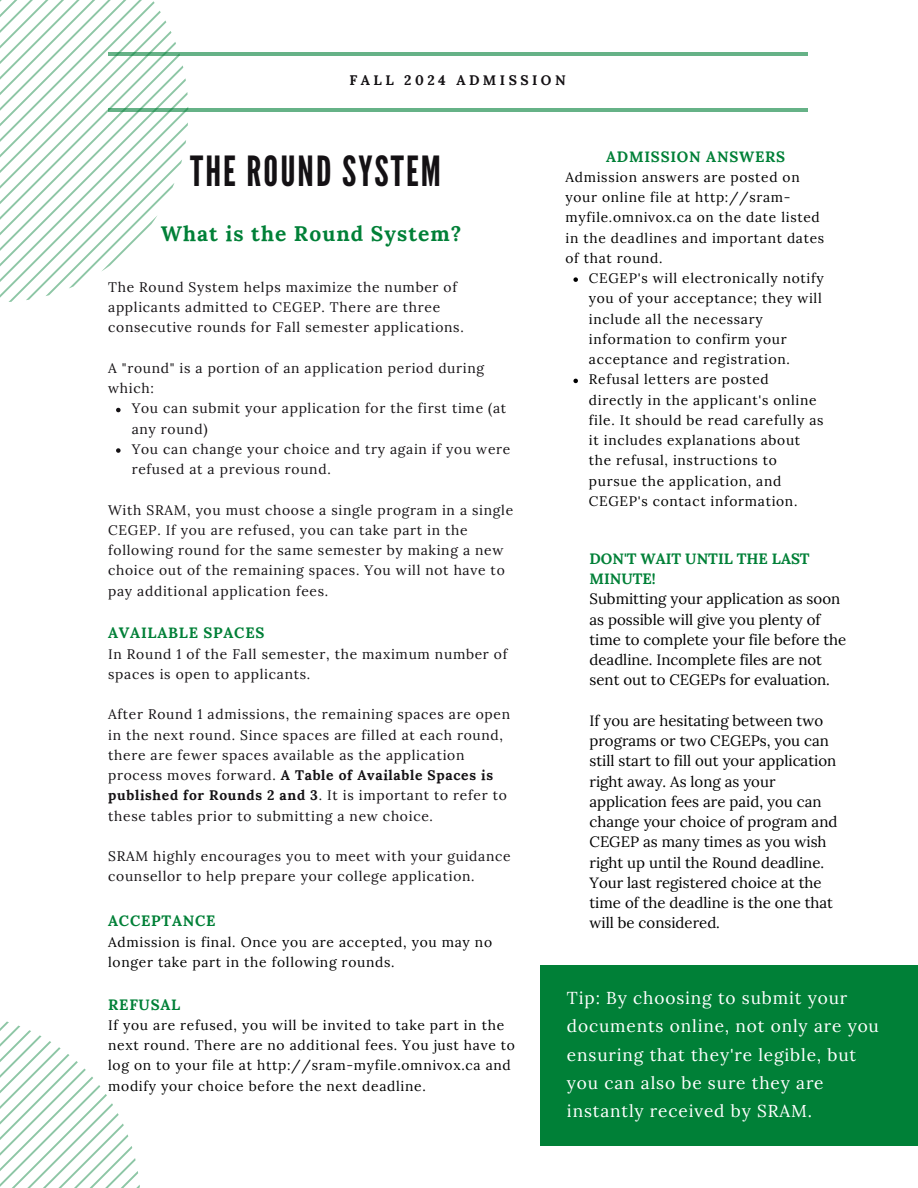
<style>
.page{position:relative;width:918px;height:1188px;background:#fff}
.page>*{position:absolute;margin:0;border:0;box-sizing:border-box;transform-origin:0 0}
.t1{font:41.55px "League Gothic";letter-spacing:.05em;color:#141114}
.t2{font:700 21px "Lora";letter-spacing:.05em;color:#008037}
.t3{font:17.25px/28.2px "Lora";letter-spacing:.05em;color:#fff}
.t4{font:15px/20.2px "Lora";color:#000}
.t5{font:700 15px "Lora";letter-spacing:.05em;color:#008037}
.t6{font:700 15px/20.2px "Lora";color:#008037}
.t7{font:13.8px/20.2px "Lora";letter-spacing:.05em;color:#141114}
.t8{font:13.8px/20.2px "Lora";letter-spacing:.05em;color:#000}
.t9{font:700 13.8px "Lora";letter-spacing:.25em;color:#141114}
.s1{font-weight:700}
</style>
<div class="page">
<svg style="left:0;top:0;width:188px;height:302px"></svg>
<svg style="left:116px;top:408px;width:5px;height:4px"></svg>
<svg style="left:116px;top:448px;width:5px;height:5px"></svg>
<hr style="left:109px;top:53px;width:699px;height:3px;background:#008037">
<hr style="left:108px;top:108px;width:699px;height:4px;background:#66b287">
<svg style="left:0;top:1022px;width:140px;height:166px"></svg>
<div style="left:540px;top:965px;width:378px;height:181px;background:#008037"></div>
<svg style="left:573px;top:277px;width:5px;height:5px"></svg>
<svg style="left:573px;top:379px;width:5px;height:4px"></svg>
<p class="t9" style="left:350px;top:71px;width:218px">FALL 2024 ADMISSION</p>
<p class="t1" style="left:190px;top:147px;width:252px">THE ROUND SYSTEM</p>
<p class="t2" style="left:161px;top:220px;width:302px">What is the Round System?</p>
<p class="t7" style="left:108px;top:277px;width:357px">The Round System helps maximize the number of applicants admitted to CEGEP. There are three consecutive rounds for Fall semester applications.</p>
<p class="t7" style="left:108px;top:358px;width:378px">A "round" is a portion of an application period during which:</p>
<p class="t7" style="left:132px;top:398px;width:376px">You can submit your application for the first time (at any round)</p>
<p class="t7" style="left:132px;top:439px;width:380px">You can change your choice and try again if you were refused at a previous round.</p>
<p class="t7" style="left:108px;top:499px;width:406px">With SRAM, you must choose a single program in a single CEGEP. If you are refused, you can take part in the following round for the same semester by making a new choice out of the remaining spaces. You will not have to pay additional application fees.</p>
<p class="t5" style="left:108px;top:623px;width:158px">AVAILABLE SPACES</p>
<p class="t7" style="left:108px;top:643px;width:401px">In Round 1 of the Fall semester, the maximum number of spaces is open to applicants.</p>
<p class="t7" style="left:108px;top:704px;width:403px">After Round 1 admissions, the remaining spaces are open in the next round. Since spaces are filled at each round, there are fewer spaces available as the application process moves forward. <span class="s1">A Table of Available Spaces is published for Rounds 2 and 3</span>. It is important to refer to these tables prior to submitting a new choice.</p>
<p class="t7" style="left:108px;top:846px;width:404px">SRAM highly encourages you to meet with your guidance counsellor to help prepare your college application.</p>
<p class="t5" style="left:108px;top:911px;width:109px">ACCEPTANCE</p>
<p class="t8" style="left:108px;top:931px;width:385px">Admission is final. Once you are accepted, you may no longer take part in the following rounds.</p>
<p class="t5" style="left:108px;top:995px;width:74px">REFUSAL</p>
<p class="t8" style="left:108px;top:1015px;width:408px">If you are refused, you will be invited to take part in the next round. There are no additional fees. You just have to log on to your file at http://sram-myfile.omnivox.ca and modify your choice before the next deadline.</p>
<p class="t5" style="left:606px;top:146px;width:180px">ADMISSION ANSWERS</p>
<p class="t8" style="left:566px;top:167px;width:260px">Admission answers are posted on your online file at http://sram&shy;myfile.omnivox.ca on the date listed in the deadlines and important dates of that round.</p>
<p class="t8" style="left:589px;top:268px;width:236px">CEGEP's will electronically notify you of your acceptance; they will include all the necessary information to confirm your acceptance and registration.</p>
<p class="t8" style="left:589px;top:369px;width:236px">Refusal letters are posted directly in the applicant's online file. It should be read carefully as it includes explanations about the refusal, instructions to pursue the application, and<br>CEGEP's contact information.</p>
<p class="t6" style="left:590px;top:548px;width:222px">DON'T WAIT UNTIL THE LAST<br>MINUTE!</p>
<p class="t4" style="left:590px;top:589px;width:258px">Submitting your application as soon as possible will give you plenty of time to complete your file before the deadline. Incomplete files are not sent out to CEGEPs for evaluation.</p>
<p class="t4" style="left:590px;top:710px;width:249px">If you are hesitating between two programs or two CEGEPs, you can still start to fill out your application right away. As long as your application fees are paid, you can change your choice of program and<br>CEGEP as many times as you wish right up until the Round deadline.<br>Your last registered choice at the time of the deadline is the one that will be considered.</p>
<p class="t3" style="left:567px;top:984px;width:313px">Tip: By choosing to submit your documents online, not only are you ensuring that they're legible, but you can also be sure they are instantly received by SRAM.</p>
</div>
